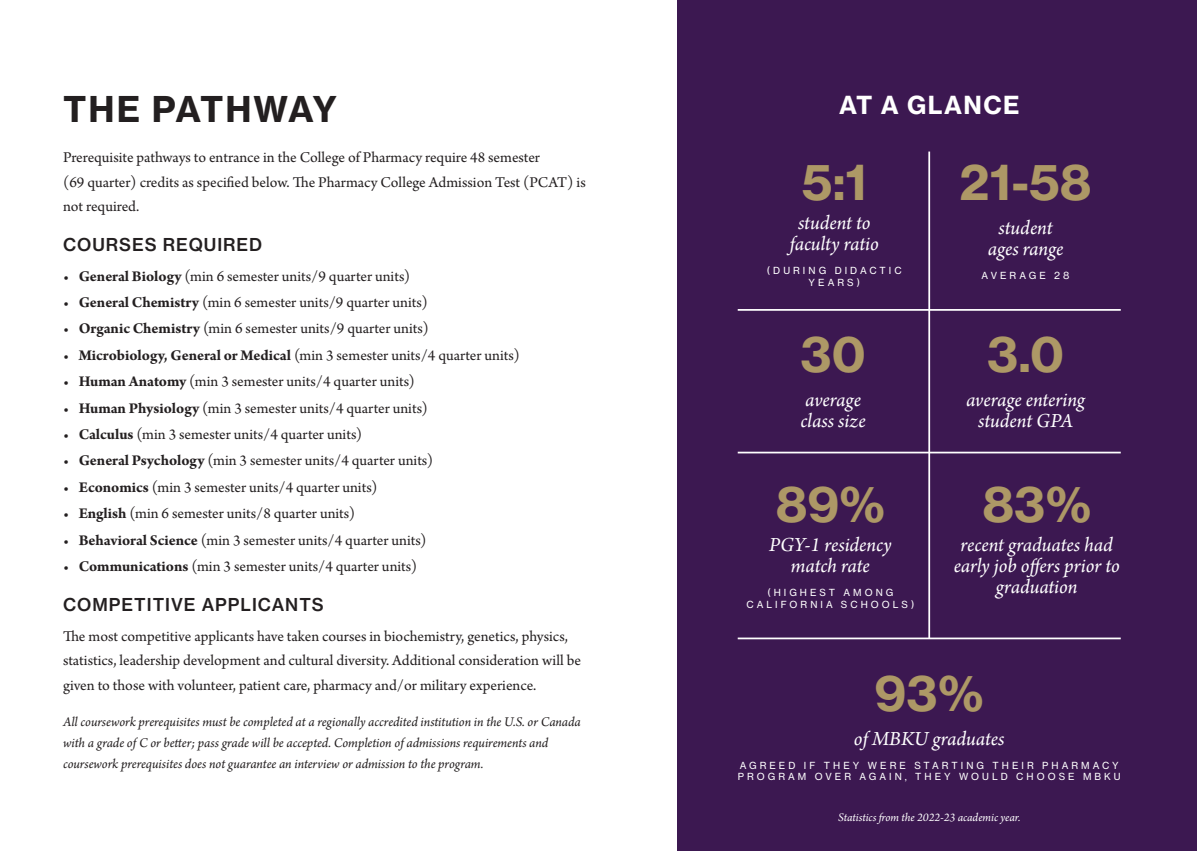
<style>
.page{position:relative;width:1197px;height:851px;background:#fff}
.page>*{position:absolute;margin:0;border:0;box-sizing:border-box;transform-origin:0 0}
.t1{font:49px "N Haas Grotesk TX Std 75 Bd";color:#ad9866}
.t2{font:35px "N Haas Grotesk TX Std 75 Bd";letter-spacing:.025em;color:#231f20}
.t3{font:24.5px "N Haas Grotesk TX Std 75 Bd";letter-spacing:.055em;color:#fff}
.t4{font:italic 21px/21px "Arno Pro";letter-spacing:-.005em;color:#fff;text-align:center}
.t5{font:17.5px "N Haas Grotesk TX Std 65 Md";letter-spacing:.055em;color:#231f20}
.t6{font:15.75px/24.5px "Arno Pro";color:#231f20}
.t7{font:italic 14px/21px "Arno Pro";letter-spacing:-.005em;color:#231f20}
.t8{font:italic 12.25px "Arno Pro";letter-spacing:-.005em;color:#fff}
.t9{font:9.62px/11.5px "N Haas Grotesk TX Pro 55 Rg";letter-spacing:.315em;color:#fff;text-align:center}
.s1{font-weight:700}
</style>
<div class="page">
<div style="left:677px;top:0;width:520px;height:850px;background:#3c1851"></div>
<hr style="left:928px;top:151px;width:2px;height:487px;background:#fff">
<hr style="left:738px;top:637px;width:383px;height:2px;background:#fff">
<hr style="left:738px;top:309px;width:383px;height:2px;background:#fff">
<hr style="left:738px;top:451px;width:383px;height:2px;background:#fff">
<p class="t2" style="left:63px;top:87px;width:275px">THE PATHWAY</p>
<p class="t6" style="left:63px;top:146px;width:524px">Prerequisite pathways to entrance in the College of Pharmacy require 48 semester<br>(69 quarter) credits as specified below. The Pharmacy College Admission Test (PCAT) is not required.</p>
<p class="t5" style="left:63px;top:234px;width:201px">COURSES REQUIRED</p>
<p class="t6" style="left:63px;top:264px;width:349px">• <span class="s1">General Biology</span> (min 6 semester units/9 quarter units)</p>
<p class="t6" style="left:63px;top:291px;width:366px">• <span class="s1">General Chemistry</span> (min 6 semester units/9 quarter units)</p>
<p class="t6" style="left:63px;top:317px;width:367px">• <span class="s1">Organic Chemistry</span> (min 6 semester units/9 quarter units)</p>
<p class="t6" style="left:63px;top:344px;width:458px">• <span class="s1">Microbiology, General or Medical</span> (min 3 semester units/4 quarter units)</p>
<p class="t6" style="left:63px;top:370px;width:353px">• <span class="s1">Human Anatomy</span> (min 3 semester units/4 quarter units)</p>
<p class="t6" style="left:63px;top:396px;width:366px">• <span class="s1">Human Physiology</span> (min 3 semester units/4 quarter units)</p>
<p class="t6" style="left:63px;top:423px;width:301px">• <span class="s1">Calculus</span> (min 3 semester units/4 quarter units)</p>
<p class="t6" style="left:63px;top:449px;width:372px">• <span class="s1">General Psychology</span> (min 3 semester units/4 quarter units)</p>
<p class="t6" style="left:63px;top:475px;width:316px">• <span class="s1">Economics</span> (min 3 semester units/4 quarter units)</p>
<p class="t6" style="left:63px;top:502px;width:294px">• <span class="s1">English</span> (min 6 semester units/8 quarter units)</p>
<p class="t6" style="left:63px;top:528px;width:365px">• <span class="s1">Behavioral Science</span> (min 3 semester units/4 quarter units)</p>
<p class="t6" style="left:63px;top:555px;width:356px">• <span class="s1">Communications</span> (min 3 semester units/4 quarter units)</p>
<p class="t5" style="left:63px;top:593px;width:262px">COMPETITIVE APPLICANTS</p>
<p class="t6" style="left:63px;top:624px;width:520px">The most competitive applicants have taken courses in biochemistry, genetics, physics, statistics, leadership development and cultural diversity. Additional consideration will be given to those with volunteer, patient care, pharmacy and/or military experience.</p>
<p class="t7" style="left:63px;top:712px;width:519px">All coursework prerequisites must be completed at a regionally accredited institution in the U.S. or Canada with a grade of C or better; pass grade will be accepted. Completion of admissions requirements and coursework prerequisites does not guarantee an interview or admission to the program.</p>
<p class="t3" style="left:839px;top:89px;width:182px">AT A GLANCE</p>
<p class="t1" style="left:802px;top:151px;width:66px">5:1</p>
<p class="t4" style="left:790px;top:213px;width:91px">student to faculty ratio</p>
<p class="t9" style="left:767px;top:265px;width:136px">(DURING DIDACTIC<br>YEARS)</p>
<p class="t1" style="left:801px;top:323px;width:67px">30</p>
<p class="t4" style="left:801px;top:390px;width:67px;text-align:left">average class size</p>
<p class="t1" style="left:776px;top:473px;width:111px">89%</p>
<p class="t4" style="left:769px;top:535px;width:124px">PGY-1 residency match rate</p>
<p class="t9" style="left:747px;top:586px;width:169px">(HIGHEST AMONG<br>CALIFORNIA SCHOOLS)</p>
<p class="t1" style="left:960px;top:151px;width:134px">21-58</p>
<p class="t4" style="left:988px;top:218px;width:77px">student ages range</p>
<p class="t9" style="left:982px;top:270px;width:89px">AVERAGE 28</p>
<p class="t1" style="left:987px;top:323px;width:78px">3.0</p>
<p class="t4" style="left:966px;top:390px;width:121px">average entering student GPA</p>
<p class="t1" style="left:982px;top:473px;width:110px">83%</p>
<p class="t4" style="left:954px;top:535px;width:168px">recent graduates had early job offers prior to graduation</p>
<p class="t1" style="left:875px;top:662px;width:111px">93%</p>
<p class="t4" style="left:854px;top:729px;width:152px">of MBKU graduates</p>
<p class="t9" style="left:738px;top:759px;width:384px;text-align:left">AGREED IF THEY WERE STARTING THEIR PHARMACY<br>PROGRAM OVER AGAIN, THEY WOULD CHOOSE MBKU</p>
<p class="t8" style="left:838px;top:810px;width:184px">Statistics from the 2022-23 academic year.</p>
</div>
